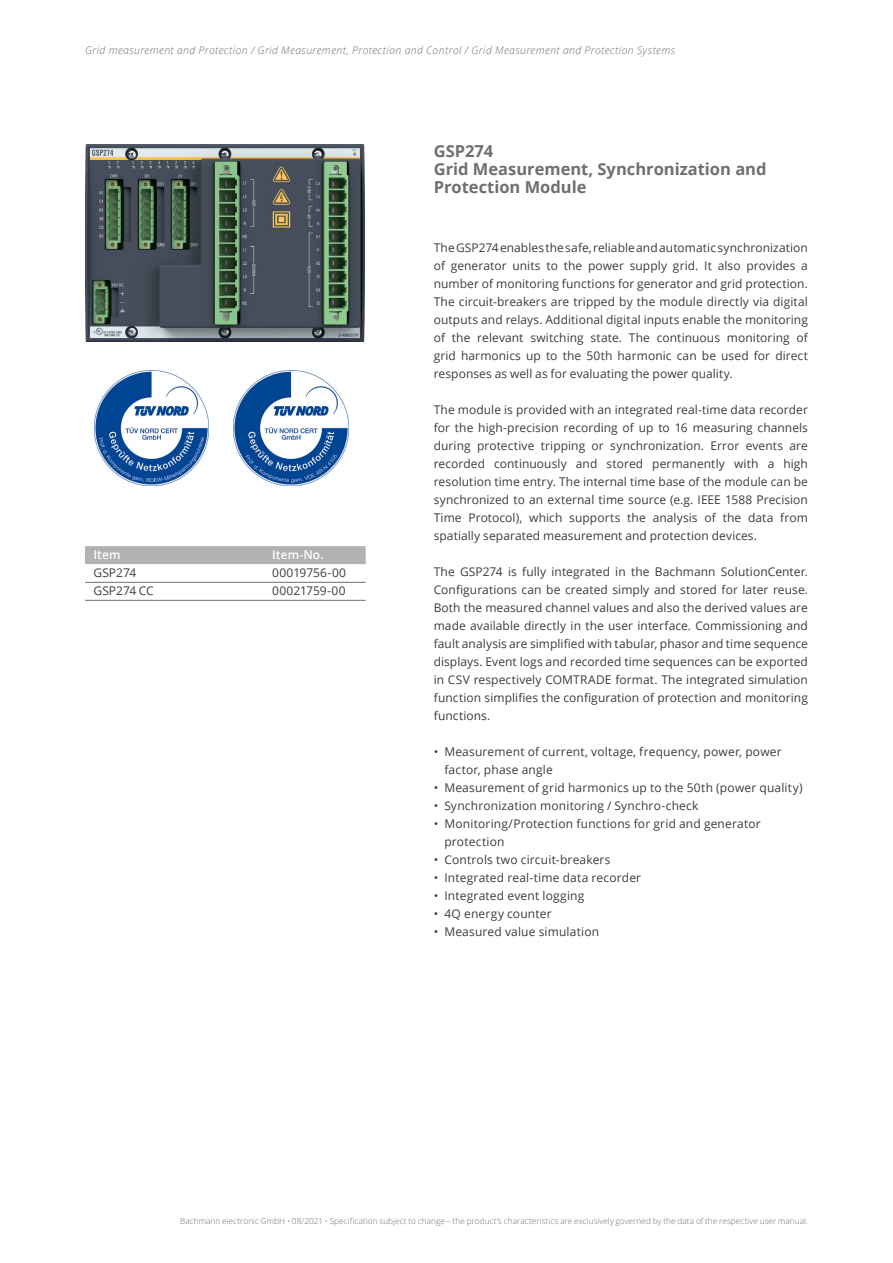
<style>
.page{position:relative;width:893px;height:1263px;background:#fff}
.page>*{position:absolute;margin:0;border:0;box-sizing:border-box;transform-origin:0 0}
.t1{font:700 16.5px/18px "Open Sans";color:#706f6f}
.t2{font:12px/18px "Open Sans";letter-spacing:.015em;color:#3c3c3b;text-align:justify}
.t3{font:600 12px "Open Sans";letter-spacing:.01em;color:#fff}
.t4{font:12px "Open Sans";letter-spacing:-.005em;color:#3c3c3b}
.t5{font:italic 300 10.5px "Open Sans";letter-spacing:.04em;color:#706f6f}
.t6{font:300 8.25px "Open Sans";letter-spacing:.005em;color:#706f6f}
</style>
<div class="page">
<img style="left:85px;top:145px;width:280px;height:197px">
<img style="left:94px;top:370px;width:115px;height:115px">
<img style="left:234px;top:370px;width:114px;height:115px">
<div style="left:85px;top:546px;width:281px;height:18px;background:#b3b2b2"></div>
<hr style="left:85px;top:582px;width:281px;height:1px;background:#706f6f">
<hr style="left:85px;top:600px;width:281px;height:1px;background:#706f6f">
<p class="t5" style="left:85px;top:43px;width:591px">Grid measurement and Protection / Grid Measurement, Protection and Control / Grid Measurement and Protection Systems</p>
<p class="t3" style="left:94px;top:546px;width:29px">Item</p>
<p class="t3" style="left:272px;top:546px;width:53px">Item-No.</p>
<p class="t2" style="left:94px;top:563px;width:44px">GSP274</p>
<p class="t2" style="left:272px;top:563px;width:75px">00019756-00</p>
<p class="t2" style="left:94px;top:581px;width:62px">GSP274 CC</p>
<p class="t4" style="left:272px;top:582px;width:75px">00021759-00</p>
<h1 class="t1" style="left:434px;top:142px;width:334px">GSP274<br>Grid Measurement, Synchronization and<br>Protection Module</h1>
<p class="t2" style="left:434px;top:239px;width:376px">The GSP274 enables the safe, reliable and automatic synchronization of generator units to the power supply grid. It also provides a number of monitoring functions for generator and grid protection.<br>The circuit-breakers are tripped by the module directly via digital outputs and relays. Additional digital inputs enable the monitoring of the relevant switching state. The continuous monitoring of grid harmonics up to the 50th harmonic can be used for direct responses as well as for evaluating the power quality.</p>
<p class="t2" style="left:434px;top:401px;width:376px">The module is provided with an integrated real-time data recorder for the high-precision recording of up to 16 measuring channels during protective tripping or synchronization. Error events are recorded continuously and stored permanently with a high resolution time entry. The internal time base of the module can be synchronized to an external time source (e.g. IEEE 1588 Precision Time Protocol), which supports the analysis of the data from spatially separated measurement and protection devices.</p>
<p class="t2" style="left:434px;top:563px;width:376px">The GSP274 is fully integrated in the Bachmann SolutionCenter.<br>Configurations can be created simply and stored for later reuse.<br>Both the measured channel values and also the derived values are made available directly in the user interface. Commissioning and fault analysis are simplified with tabular, phasor and time sequence displays. Event logs and recorded time sequences can be exported in CSV respectively COMTRADE format. The integrated simulation function simplifies the configuration of protection and monitoring functions.</p>
<p class="t2" style="left:444px;top:743px;width:339px;text-indent:-11px">• Measurement of current, voltage, frequency, power, power factor, phase angle</p>
<p class="t2" style="left:434px;top:779px;width:370px">• Measurement of grid harmonics up to the 50th (power quality)</p>
<p class="t2" style="left:434px;top:797px;width:266px">• Synchronization monitoring / Synchro-check</p>
<p class="t2" style="left:444px;top:815px;width:318px;text-indent:-11px">• Monitoring/Protection functions for grid and generator protection</p>
<p class="t2" style="left:434px;top:851px;width:178px">• Controls two circuit-breakers</p>
<p class="t2" style="left:434px;top:869px;width:209px">• Integrated real-time data recorder</p>
<p class="t2" style="left:434px;top:887px;width:152px">• Integrated event logging</p>
<p class="t2" style="left:434px;top:905px;width:119px">• 4Q energy counter</p>
<p class="t2" style="left:434px;top:923px;width:167px">• Measured value simulation</p>
<p class="t6" style="left:180px;top:1216px;width:629px">Bachmann electronic GmbH • 08/2021 • Specification subject to change – the product’s characteristics are exclusively governed by the data of the respective user manual.</p>
</div>
